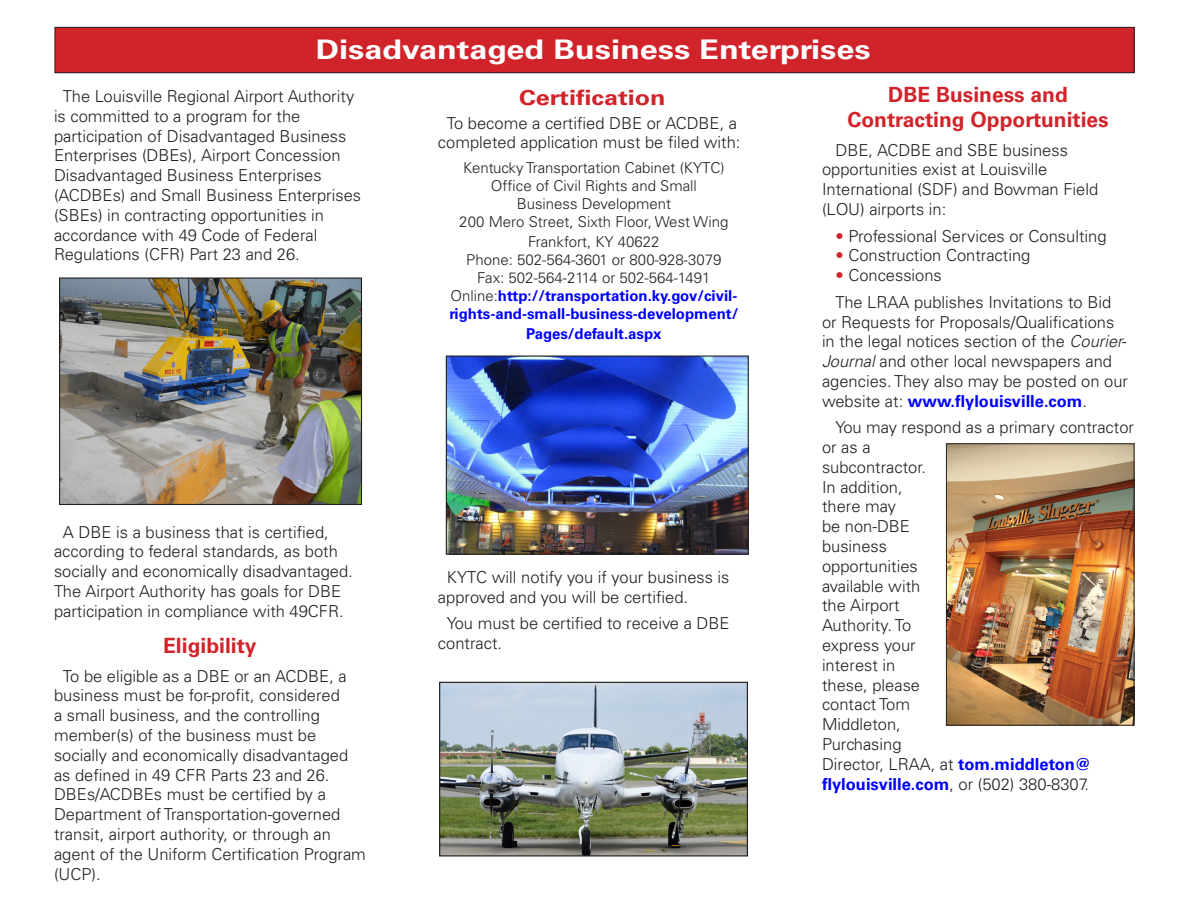
<style>
.page{position:relative;width:1188px;height:918px;background:#fff}
.page>*{position:absolute;margin:0;border:0;box-sizing:border-box;transform-origin:0 0}
.Heading_1{font:700 27px "Univers LT";color:#fff;scale:1.2 1}
.Heading_2{font:700 21px "Univers LT";color:#d1232a}
.Heading_2-2{font:700 21px "Univers LT";color:#d1232a;scale:1.2 1}
.t1{font:300 16.5px/19.8px "Univers LT";color:#231f20}
.t2{font:300 15px/18px "Univers LT";color:#231f20;text-align:center}
.t3{font:700 15px/18px "Univers LT";color:#00f}
.s1{font-weight:300;color:#231f20}
.s2{color:#d1232a}
.s3{font-style:italic}
.s4{font-weight:700;color:#00f}
</style>
<div class="page">
<img style="left:61px;top:279px;width:299px;height:224px">
<div style="left:59px;top:277px;width:303px;height:228px;border:1px solid #231f20"></div>
<img style="left:448px;top:358px;width:299px;height:195px">
<div style="left:446px;top:356px;width:303px;height:199px;border:1px solid #231f20"></div>
<img style="left:948px;top:445px;width:185px;height:279px">
<div style="left:946px;top:443px;width:189px;height:283px;border:1px solid #231f20"></div>
<div style="left:55px;top:27px;width:1079px;height:46px;background:#d1232a"></div>
<div style="left:55px;top:27px;width:1080px;height:46px;border:1px solid #231f20"></div>
<img style="left:441px;top:684px;width:305px;height:171px">
<div style="left:439px;top:682px;width:309px;height:175px;border:1px solid #231f20"></div>
<p class="Heading_1" style="left:316px;top:34px;width:464px">Disadvantaged Business Enterprises</p>
<p class="t1" style="left:54px;top:86px;width:309px;text-indent:9px">The Louisville Regional Airport Authority is committed to a program for the participation of Disadvantaged Business Enterprises (DBEs), Airport Concession Disadvantaged Business Enterprises (ACDBEs) and Small Business Enterprises (SBEs) in contracting opportunities in accordance with 49 Code of Federal Regulations (CFR) Part 23 and 26.</p>
<p class="t1" style="left:54px;top:522px;width:300px;text-indent:9px">A DBE is a business that is certified, according to federal standards, as both socially and economically disadvantaged.<br>The Airport Authority has goals for DBE participation in compliance with 49CFR.</p>
<p class="Heading_2" style="left:163px;top:633px;width:95px">Eligibility</p>
<p class="t1" style="left:54px;top:666px;width:313px;text-indent:9px">To be eligible as a DBE or an ACDBE, a business must be for-profit, considered<br>a small business, and the controlling member(s) of the business must be socially and economically disadvantaged as defined in 49 CFR Parts 23 and 26.<br>DBEs/ACDBEs must be certified by a Department of Transportation-governed transit, airport authority, or through an agent of the Uniform Certification Program (UCP).</p>
<p class="Heading_2-2" style="left:519px;top:85px;width:124px">Certification</p>
<p class="Heading_2" style="left:888px;top:82px;width:181px">DBE Business and</p>
<p class="Heading_2" style="left:847px;top:107px;width:263px">Contracting Opportunities</p>
<p class="t1" style="left:438px;top:113px;width:304px;text-align:center">To become a certified DBE or ACDBE, a completed application must be filed with:</p>
<p class="t2" style="left:463px;top:159px;width:263px">Kentucky Transportation Cabinet (KYTC)</p>
<p class="t2" style="left:491px;top:177px;width:207px">Office of Civil Rights and Small<br>Business Development</p>
<p class="t2" style="left:459px;top:213px;width:271px">200 Mero Street, Sixth Floor, West Wing</p>
<p class="t2" style="left:528px;top:233px;width:133px">Frankfort, KY 40622</p>
<p class="t2" style="left:466px;top:251px;width:257px">Phone: 502-564-3601 or 800-928-3079</p>
<p class="t2" style="left:477px;top:269px;width:235px">Fax: 502-564-2114 or 502-564-1491</p>
<p class="t3" style="left:449px;top:287px;width:291px"><span class="s1">Online:</span>http://transportation.ky.gov/civil&shy;rights-and-small-business-development/</p>
<p class="t3" style="left:526px;top:325px;width:137px">Pages/default.aspx</p>
<p class="t1" style="left:822px;top:140px;width:278px;text-indent:14px">DBE, ACDBE and SBE business opportunities exist at Louisville<br>International (SDF) and Bowman Field (LOU) airports in:</p>
<p class="t1" style="left:836px;top:226px;width:273px"><span class="s2">•</span> Professional Services or Consulting</p>
<p class="t1" style="left:836px;top:246px;width:196px"><span class="s2">•</span> Construction Contracting</p>
<p class="t1" style="left:836px;top:265px;width:108px"><span class="s2">•</span> Concessions</p>
<p class="t1" style="left:822px;top:292px;width:308px;text-indent:14px">The LRAA publishes Invitations to Bid or Requests for Proposals/Qualifications in the legal notices section of the <span class="s3">Courier-Journal</span> and other local newspapers and agencies. They also may be posted on our website at: <span class="s4">www.flylouisville.com</span>.</p>
<p class="t1" style="left:822px;top:418px;width:314px;text-indent:14px">You may respond as a primary contractor or as a<br>subcontractor.<br>In addition,<br>there may<br>be non-DBE<br>business<br>opportunities<br>available with<br>the Airport<br>Authority. To<br>express your<br>interest in<br>these, please<br>contact Tom<br>Middleton,<br>Purchasing<br>Director, LRAA, at <span class="s4">tom.middleton@ flylouisville.com</span>, or (502) 380-8307.</p>
<p class="t1" style="left:438px;top:567px;width:293px;text-indent:9px">KYTC will notify you if your business is approved and you will be certified.</p>
<p class="t1" style="left:438px;top:614px;width:293px;text-indent:9px">You must be certified to receive a DBE contract.</p>
</div>
